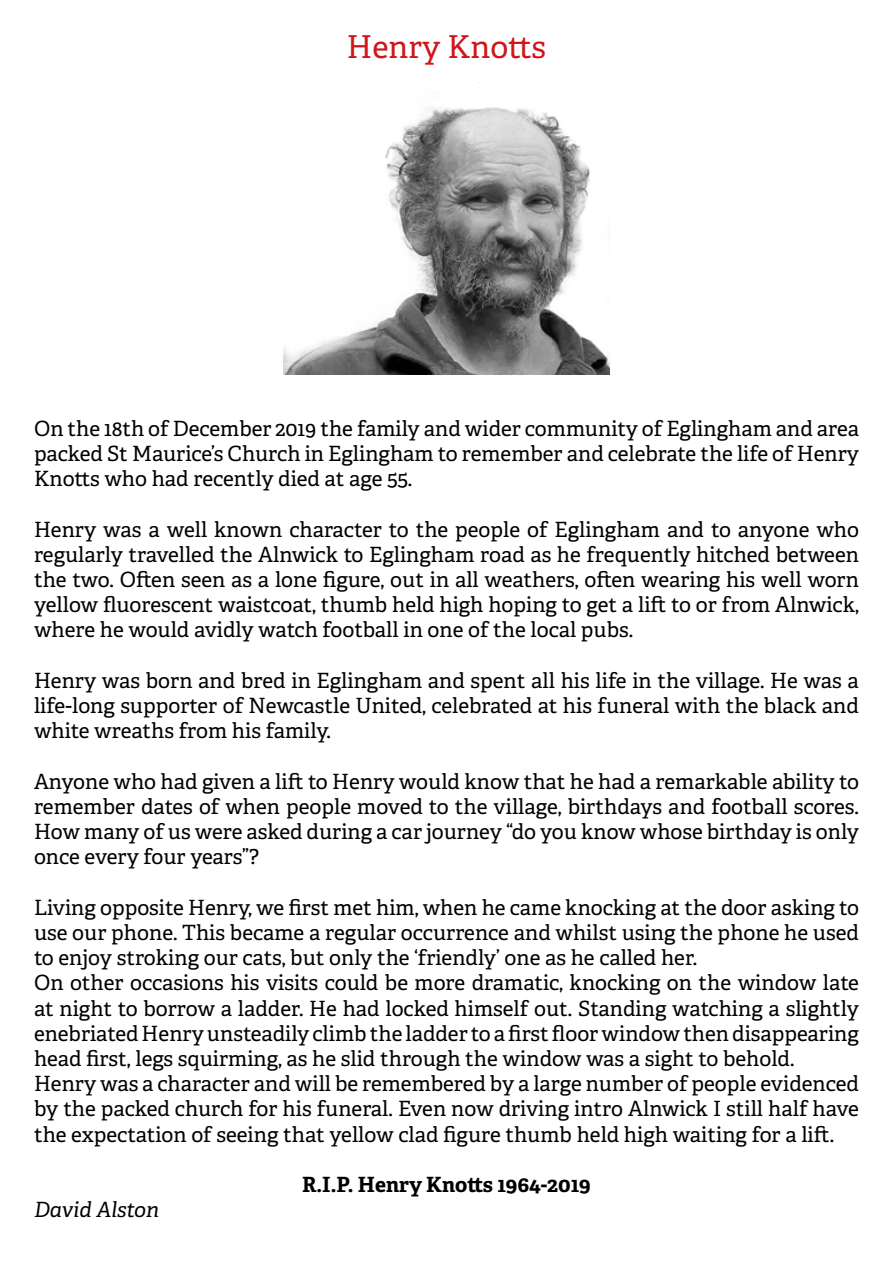
<style>
.page{position:relative;width:893px;height:1263px;background:#fff}
.page>*{position:absolute;margin:0;border:0;box-sizing:border-box;transform-origin:0 0}
.t1{font:31.5px "Adelle";color:#cd171a}
.t2{font:21px/25.2px "Adelle";color:#000;text-align:justify}
.t3{font:700 21px "Adelle";color:#000}
.t4{font:italic 21px "Adelle";color:#000}
</style>
<div class="page">
<img style="left:283px;top:107px;width:327px;height:268px">
<h1 class="t1" style="left:347px;top:24px;width:201px">Henry Knotts</h1>
<p class="t2" style="left:34px;top:415px;width:826px">On the 18th of December 2019 the family and wider community of Eglingham and area packed St Maurice’s Church in Eglingham to remember and celebrate the life of Henry Knotts who had recently died at age 55.</p>
<p class="t2" style="left:34px;top:516px;width:826px">Henry was a well known character to the people of Eglingham and to anyone who regularly travelled the Alnwick to Eglingham road as he frequently hitched between the two. Often seen as a lone figure, out in all weathers, often wearing his well worn yellow fluorescent waistcoat, thumb held high hoping to get a lift to or from Alnwick, where he would avidly watch football in one of the local pubs.</p>
<p class="t2" style="left:34px;top:667px;width:826px">Henry was born and bred in Eglingham and spent all his life in the village. He was a life-long supporter of Newcastle United, celebrated at his funeral with the black and white wreaths from his family.</p>
<p class="t2" style="left:34px;top:768px;width:827px">Anyone who had given a lift to Henry would know that he had a remarkable ability to remember dates of when people moved to the village, birthdays and football scores.<br>How many of us were asked during a car journey “do you know whose birthday is only once every four years”?</p>
<p class="t2" style="left:34px;top:894px;width:826px;text-align:left">Living opposite Henry, we first met him, when he came knocking at the door asking to use our phone. This became a regular occurrence and whilst using the phone he used to enjoy stroking our cats, but only the ‘friendly’ one as he called her.<br>On other occasions his visits could be more dramatic, knocking on the window late at night to borrow a ladder. He had locked himself out. Standing watching a slightly enebriated Henry unsteadily climb the ladder to a first floor window then disappearing head first, legs squirming, as he slid through the window was a sight to behold.<br>Henry was a character and will be remembered by a large number of people evidenced by the packed church for his funeral. Even now driving intro Alnwick I still half have the expectation of seeing that yellow clad figure thumb held high waiting for a lift.</p>
<p class="t3" style="left:302px;top:1169px;width:290px">R.I.P. Henry Knotts 1964-2019</p>
<p class="t4" style="left:34px;top:1194px;width:127px">David Alston</p>
</div>
